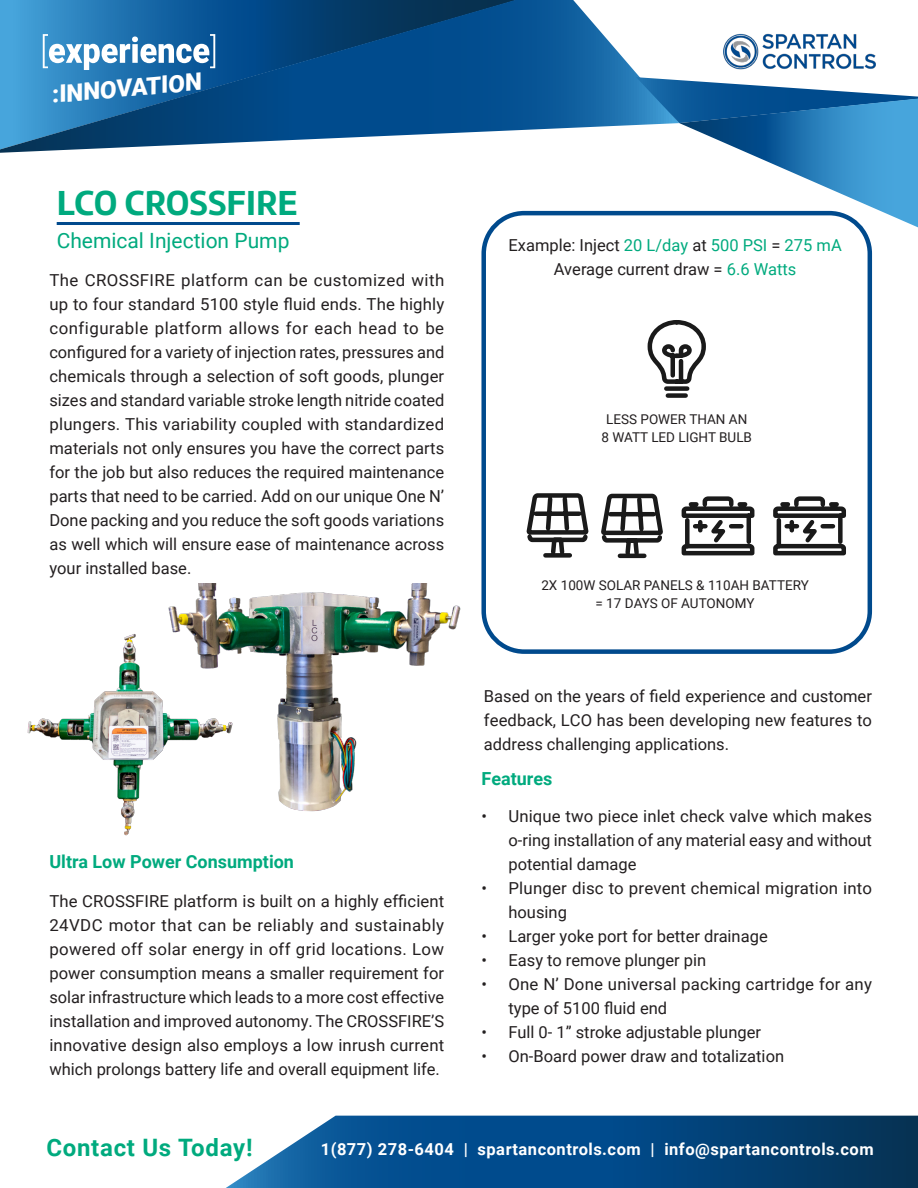
<style>
.page{position:relative;width:918px;height:1188px;background:#fff}
.page>*{position:absolute;margin:0;border:0;box-sizing:border-box;transform-origin:0 0}
.t1{font:700 36px "Marine";color:#00aa7e}
.t2{font:700 24px "Roboto";letter-spacing:.03em;color:#00aa7e}
.t3{font:900 24px "Roboto";color:#fff}
.t4{font:21px "Roboto";color:#00aa7e}
.t5{font:700 18px "Roboto";color:#00aa7e}
.t6{font:16.5px/24px "Roboto";color:#231f20;text-align:justify}
.t7{font:700 16.5px "Roboto";letter-spacing:.03em;color:#fff}
.t8{font:16.5px "Roboto";color:#00aa7e}
.t9{font:13.5px "Roboto";color:#231f20}
.s1{color:#231f20}
.s2{color:#00aa7e}
</style>
<div class="page">
<svg style="left:0;top:0;width:640px;height:153px;background:#2c6da2"></svg>
<svg style="left:636px;top:77px;width:282px;height:156px"></svg>
<img style="left:711px;top:33px;width:178px;height:51px">
<svg style="left:226px;top:1116px;width:692px;height:72px;background:#18568b"></svg>
<svg style="left:43px;top:34px;width:172px;height:36px"></svg>
<hr style="left:57px;top:222px;width:243px;height:3px;background:#004a8d">
<svg style="left:647px;top:320px;width:59px;height:78px"></svg>
<svg style="left:526px;top:493px;width:63px;height:65px"></svg>
<svg style="left:601px;top:493px;width:62px;height:66px"></svg>
<svg style="left:681px;top:496px;width:74px;height:60px"></svg>
<svg style="left:773px;top:496px;width:73px;height:60px"></svg>
<img style="left:168px;top:583px;width:293px;height:229px">
<div style="left:481px;top:211px;width:391px;height:443px;border:4px solid #004a8d;border-radius:40px"></div>
<img style="left:27px;top:633px;width:211px;height:203px">
<p class="t3" style="left:50px;top:78px;width:152px;rotate:-5deg">:INNOVATION</p>
<p class="t1" style="left:57px;top:179px;width:243px">LCO CROSSFIRE</p>
<p class="t4" style="left:57px;top:225px;width:234px">Chemical Injection Pump</p>
<p class="t6" style="left:49px;top:268px;width:396px">The CROSSFIRE platform can be customized with up to four standard 5100 style fluid ends. The highly configurable platform allows for each head to be configured for a variety of injection rates, pressures and chemicals through a selection of soft goods, plunger sizes and standard variable stroke length nitride coated plungers. This variability coupled with standardized materials not only ensures you have the correct parts for the job but also reduces the required maintenance parts that need to be carried. Add on our unique One N’ Done packing and you reduce the soft goods variations as well which will ensure ease of maintenance across your installed base.</p>
<p class="t5" style="left:49px;top:849px;width:246px">Ultra Low Power Consumption</p>
<p class="t6" style="left:49px;top:889px;width:396px">The CROSSFIRE platform is built on a highly efficient 24VDC motor that can be reliably and sustainably powered off solar energy in off grid locations. Low power consumption means a smaller requirement for solar infrastructure which leads to a more cost effective installation and improved autonomy. The CROSSFIRE’S innovative design also employs a low inrush current which prolongs battery life and overall equipment life.</p>
<p class="t8" style="left:508px;top:234px;width:335px"><span class="s1">Example: Inject</span> 20 L/day <span class="s1">at</span> 500 PSI <span class="s1">=</span> 275 mA</p>
<p class="t6" style="left:554px;top:257px;width:244px">Average current draw = <span class="s2">6.6 Watts</span></p>
<p class="t9" style="left:606px;top:409px;width:143px">LESS POWER THAN AN</p>
<p class="t9" style="left:602px;top:427px;width:152px">8 WATT LED LIGHT BULB</p>
<p class="t9" style="left:541px;top:575px;width:269px">2X 100W SOLAR PANELS &amp; 110AH BATTERY</p>
<p class="t9" style="left:596px;top:593px;width:161px">= 17 DAYS OF AUTONOMY</p>
<p class="t6" style="left:484px;top:684px;width:390px">Based on the years of field experience and customer feedback, LCO has been developing new features to address challenging applications.</p>
<p class="t5" style="left:481px;top:766px;width:72px">Features</p>
<p class="t6" style="left:508px;top:804px;width:365px;text-indent:-27px">• Unique two piece inlet check valve which makes o-ring installation of any material easy and without potential damage</p>
<p class="t6" style="left:508px;top:876px;width:365px;text-indent:-27px">• Plunger disc to prevent chemical migration into housing</p>
<p class="t6" style="left:481px;top:924px;width:288px">• Larger yoke port for better drainage</p>
<p class="t6" style="left:481px;top:948px;width:226px">• Easy to remove plunger pin</p>
<p class="t6" style="left:508px;top:972px;width:365px;text-indent:-27px">• One N’ Done universal packing cartridge for any type of 5100 fluid end</p>
<p class="t6" style="left:481px;top:1020px;width:281px">• Full 0- 1” stroke adjustable plunger</p>
<p class="t6" style="left:481px;top:1044px;width:304px">• On-Board power draw and totalization</p>
<h2 class="t2" style="left:46px;top:1130px;width:208px">Contact Us Today!</h2>
<p class="t7" style="left:321px;top:1138px;width:554px">1(877) 278-6404 | spartancontrols.com | info@spartancontrols.com</p>
</div>
